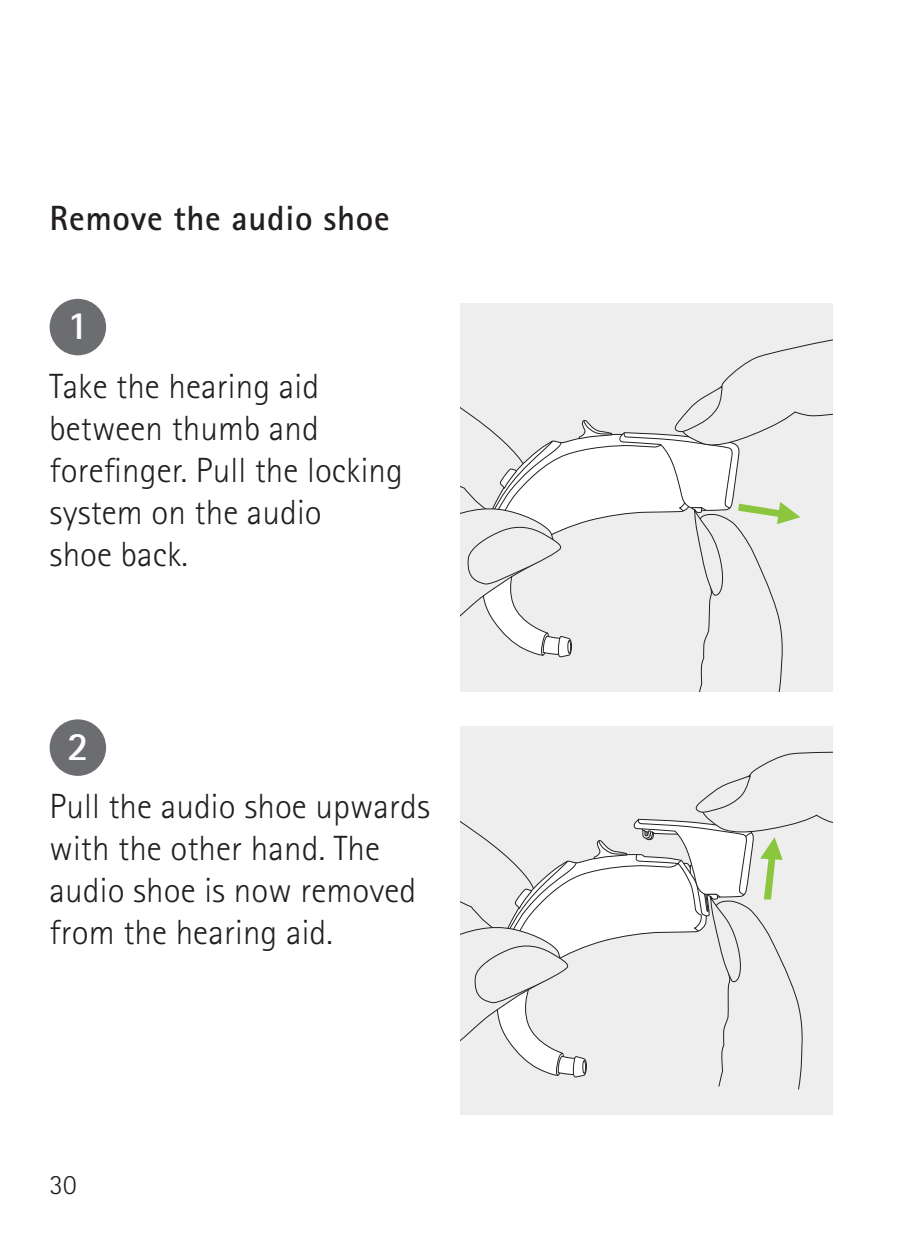
<style>
.page{position:relative;width:913px;height:1241px;background:#fff}
.page>*{position:absolute;margin:0;border:0;box-sizing:border-box;transform-origin:0 0}
.t1{font:700 40.25px "Rotis Sans Serif Pro";color:#fff}
.t2{font:300 35px/42px "Rotis Sans Serif Pro";letter-spacing:.005em;color:#231f20}
.t3{font:700 35px "Rotis Sans Serif Pro";letter-spacing:.02em;color:#231f20}
.t4{font:300 28px "Rotis Sans Serif Pro";color:#231f20}
</style>
<div class="page">
<div style="left:460px;top:303px;width:373px;height:388px;background:#eeeeef"></div>
<svg style="left:460px;top:339px;width:373px;height:352px"></svg>
<div style="left:460px;top:726px;width:373px;height:388px;background:#eeeeef"></div>
<svg style="left:460px;top:751px;width:373px;height:338px"></svg>
<div style="left:50px;top:299px;width:56px;height:56px;background:#6c6d70;border-radius:50%"></div>
<div style="left:50px;top:719px;width:56px;height:56px;background:#6c6d70;border-radius:50%"></div>
<p class="t3" style="left:50px;top:195px;width:342px">Remove the audio shoe</p>
<p class="t1" style="left:67px;top:300px;width:23px">1</p>
<p class="t2" style="left:50px;top:365px;width:355px">Take the hearing aid between thumb and forefinger. Pull the locking system on the audio<br>shoe back.</p>
<p class="t1" style="left:67px;top:720px;width:23px">2</p>
<p class="t2" style="left:50px;top:785px;width:382px">Pull the audio shoe upwards with the other hand. The audio shoe is now removed from the hearing aid.</p>
<p class="t4" style="left:50px;top:1168px;width:28px">30</p>
</div>
